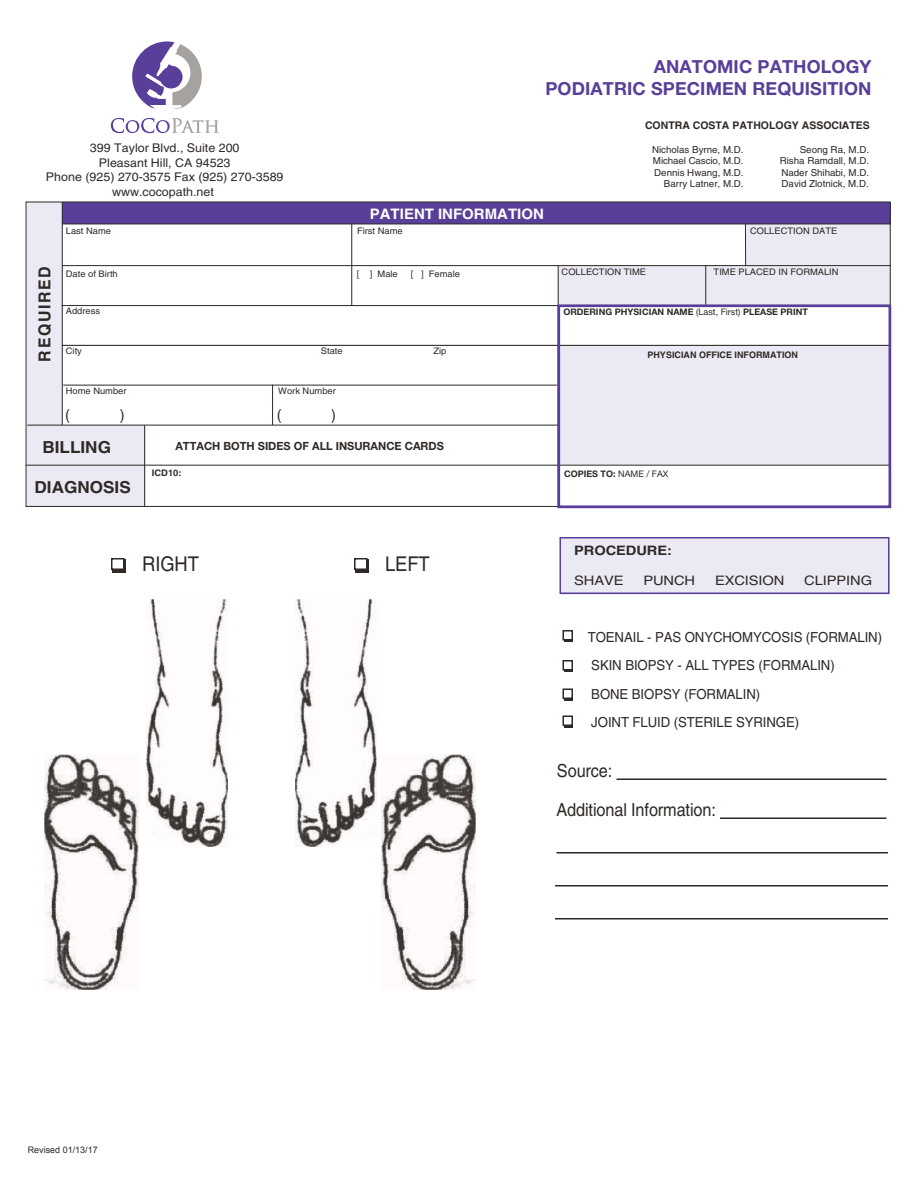
<style>
.page{position:relative;width:918px;height:1188px;background:#fff}
.page>*{position:absolute;margin:0;border:0;box-sizing:border-box;transform-origin:0 0}
.t1{font:20.4px "Helvetica LT Std";letter-spacing:-.005em;color:#2e2926;scale:.9 1}
.t2{font:700 18px/21.6px "Helvetica Neue LT Std";letter-spacing:.005em;color:#593f99;text-align:right}
.t3{font:18px/38.5px "Helvetica LT Std";letter-spacing:-.005em;color:#2e2926;scale:.9 1}
.t4{font:700 16.5px "Helvetica LT Std";color:#2e2926;scale:1.04 1}
.t5{font:700 16.5px "Helvetica LT Std";letter-spacing:.1em;color:#2e2926;scale:.96 1}
.t6{font:15px "Helvetica Neue LT Std";color:#2e2926}
.t7{font:700 14.4px "Helvetica LT Std";color:#fff;scale:1.04 1}
.t8{font:13.8px/28.5px "Helvetica LT Std";letter-spacing:-.005em;color:#2e2926;scale:.95 1}
.t9{font:13.05px "Helvetica LT Std";letter-spacing:-.005em;color:#2e2926;scale:1.13 1}
.t10{font:700 13.05px "Helvetica LT Std";letter-spacing:-.005em;color:#2e2926;scale:1.13 1}
.t11{font:12px/14.4px "Helvetica LT Std";color:#2e2926;text-align:center;scale:1.04 1}
.t12{font:700 11.25px "Helvetica Neue LT Std";color:#2e2926}
.t13{font:700 10.5px "Helvetica LT Std";color:#2e2926}
.t14{font:9.75px "Helvetica LT Std";color:#2e2926}
.t15{font:9.6px/11.6px "Helvetica LT Std";color:#2e2926;text-align:right}
.t16{font:9px "Helvetica LT Std";color:#2e2926;scale:1.04 1}
.t17{font:700 9px "Helvetica Neue LT Std";color:#2e2926}
.t18{font:700 9px "Helvetica LT Std";color:#2e2926}
.t19{font:9px "Arial";color:#2e2926}
.t20{font:700 9px "Helvetica LT Std";color:#2e2926;scale:1.04 1}
.s1{font-weight:400}
</style>
<div class="page">
<div style="left:560px;top:538px;width:330px;height:57px;background:#ebe9f4"></div>
<div style="left:558px;top:265px;width:332px;height:40px;background:#ebe9f4"></div>
<div style="left:745px;top:224px;width:145px;height:43px;background:#ebe9f4"></div>
<div style="left:27px;top:465px;width:118px;height:41px;background:#ebe9f4"></div>
<div style="left:27px;top:425px;width:118px;height:41px;background:#ebe9f4"></div>
<div style="left:557px;top:345px;width:334px;height:119px;background:#ebe9f4"></div>
<div style="left:27px;top:203px;width:35px;height:222px;background:#ebe9f4"></div>
<svg style="left:111px;top:118px;width:108px;height:15px"></svg>
<svg style="left:132px;top:41px;width:70px;height:68px"></svg>
<div style="left:62px;top:202px;width:829px;height:22px;background:#593f99"></div>
<hr style="left:62px;top:202px;width:1px;height:223px;background:#2e2926">
<hr style="left:351px;top:224px;width:1px;height:82px;background:#2e2926">
<hr style="left:62px;top:224px;width:829px;height:1px;background:#2e2926">
<hr style="left:745px;top:224px;width:1px;height:42px;background:#2e2926">
<hr style="left:62px;top:345px;width:828px;height:1px;background:#2e2926">
<hr style="left:63px;top:385px;width:494px;height:1px;background:#2e2926">
<hr style="left:27px;top:425px;width:531px;height:1px;background:#2e2926">
<hr style="left:26px;top:465px;width:865px;height:1px;background:#2e2926">
<hr style="left:62px;top:265px;width:829px;height:1px;background:#2e2926">
<hr style="left:62px;top:305px;width:829px;height:1px;background:#2e2926">
<hr style="left:558px;top:266px;width:1px;height:240px;background:#2e2926">
<hr style="left:272px;top:385px;width:1px;height:40px;background:#2e2926">
<div style="left:557px;top:304px;width:334px;height:204px;border:3px solid #593f99"></div>
<hr style="left:144px;top:425px;width:1px;height:81px;background:#2e2926">
<hr style="left:705px;top:265px;width:1px;height:39px;background:#2e2926">
<img style="left:44px;top:754px;width:94px;height:235px">
<img style="left:146px;top:599px;width:81px;height:248px">
<div style="left:112px;top:560px;width:14px;height:13px;background:#2e2926"></div>
<div style="left:111px;top:558px;width:13px;height:12px;background:#fff;border:2px solid #2e2926"></div>
<div style="left:564px;top:632px;width:9px;height:10px;background:#2e2926"></div>
<div style="left:562px;top:630px;width:11px;height:10px;background:#fff;border:2px solid #2e2926"></div>
<div style="left:564px;top:662px;width:9px;height:10px;background:#2e2926"></div>
<div style="left:562px;top:660px;width:11px;height:10px;background:#fff;border:2px solid #2e2926"></div>
<div style="left:564px;top:690px;width:9px;height:10px;background:#2e2926"></div>
<div style="left:562px;top:688px;width:11px;height:11px;background:#fff;border:2px solid #2e2926"></div>
<div style="left:564px;top:717px;width:9px;height:11px;background:#2e2926"></div>
<div style="left:562px;top:716px;width:11px;height:10px;background:#fff;border:2px solid #2e2926"></div>
<div style="left:560px;top:537px;width:330px;height:57px;border:2px solid #593f99"></div>
<img style="left:381px;top:754px;width:94px;height:235px">
<img style="left:295px;top:599px;width:81px;height:248px">
<div style="left:356px;top:560px;width:13px;height:13px;background:#2e2926"></div>
<div style="left:354px;top:558px;width:14px;height:12px;background:#fff;border:2px solid #2e2926"></div>
<hr style="left:616px;top:778px;width:270px;height:2px;background:#2e2926">
<hr style="left:720px;top:818px;width:166px;height:1px;background:#2e2926">
<hr style="left:556px;top:852px;width:332px;height:2px;background:#2e2926">
<hr style="left:555px;top:885px;width:333px;height:1px;background:#2e2926">
<hr style="left:555px;top:918px;width:333px;height:2px;background:#2e2926">
<h2 class="t2" style="left:545px;top:55px;width:328px">ANATOMIC PATHOLOGY<br>PODIATRIC SPECIMEN REQUISITION</h2>
<h3 class="t11" style="left:46px;top:141px;width:230px">399 Taylor Blvd., Suite 200<br>Pleasant Hill, CA 94523<br>Phone (925) 270-3575 Fax (925) 270-3589 www.cocopath.net</h3>
<h3 class="t7" style="left:370px;top:205px;width:169px">PATIENT INFORMATION</h3>
<p class="t13" style="left:645px;top:119px;width:226px">CONTRA COSTA PATHOLOGY ASSOCIATES</p>
<p class="t15" style="left:652px;top:143px;width:93px">Nicholas Byrne, M.D.<br>Michael Cascio, M.D.<br>Dennis Hwang, M.D.<br>Barry Latner, M.D.</p>
<p class="t15" style="left:780px;top:143px;width:91px;text-align:justify;text-indent:20px">Seong Ra, M.D.<br>Risha Ramdall, M.D.<br>Nader Shihabi, M.D.</p>
<p class="t14" style="left:782px;top:178px;width:89px">David Zlotnick, M.D.</p>
<h3 class="t5" style="left:34px;top:362px;width:100px;rotate:-90deg">REQUIRED</h3>
<p class="t16" style="left:357px;top:225px;width:45px">First Name</p>
<p class="t16" style="left:750px;top:225px;width:85px">COLLECTION DATE</p>
<p class="t16" style="left:66px;top:225px;width:45px">Last Name</p>
<p class="t16" style="left:66px;top:269px;width:51px">Date of Birth</p>
<p class="t16" style="left:357px;top:269px;width:41px">[ ] Male</p>
<p class="t16" style="left:411px;top:269px;width:49px">[ ] Female</p>
<p class="t16" style="left:562px;top:267px;width:83px">COLLECTION TIME</p>
<p class="t16" style="left:714px;top:267px;width:122px">TIME PLACED IN FORMALIN</p>
<p class="t16" style="left:66px;top:305px;width:34px">Address</p>
<p class="t16" style="left:66px;top:345px;width:17px">City</p>
<p class="t16" style="left:321px;top:345px;width:22px">State</p>
<p class="t16" style="left:433px;top:345px;width:14px">Zip</p>
<p class="t16" style="left:66px;top:386px;width:60px">Home Number</p>
<p class="t16" style="left:278px;top:386px;width:57px">Work Number</p>
<h3 class="t6" style="left:66px;top:406px;width:5px">(</h3>
<h3 class="t6" style="left:121px;top:406px;width:5px">)</h3>
<h3 class="t6" style="left:277px;top:406px;width:5px">(</h3>
<h3 class="t6" style="left:332px;top:406px;width:5px">)</h3>
<p class="t17" style="left:563px;top:307px;width:246px">ORDERING PHYSICIAN NAME <span class="s1">(Last, First)</span> PLEASE PRINT</p>
<p class="t18" style="left:647px;top:349px;width:152px">PHYSICIAN OFFICE INFORMATION</p>
<h3 class="t4" style="left:42px;top:437px;width:67px">BILLING</h3>
<p class="t12" style="left:175px;top:439px;width:270px">ATTACH BOTH SIDES OF ALL INSURANCE CARDS</p>
<h3 class="t4" style="left:35px;top:478px;width:94px">DIAGNOSIS</h3>
<p class="t20" style="left:152px;top:467px;width:30px">ICD10:</p>
<h1 class="t1" style="left:142px;top:552px;width:64px">RIGHT</h1>
<h1 class="t1" style="left:385px;top:552px;width:51px">LEFT</h1>
<p class="t17" style="left:564px;top:468px;width:106px">COPIES TO: <span class="s1">NAME / FAX</span></p>
<h3 class="t10" style="left:574px;top:542px;width:88px">PROCEDURE:</h3>
<h3 class="t9" style="left:574px;top:573px;width:45px">SHAVE</h3>
<h3 class="t9" style="left:643px;top:573px;width:47px">PUNCH</h3>
<h3 class="t9" style="left:715px;top:573px;width:63px">EXCISION</h3>
<h3 class="t9" style="left:804px;top:573px;width:62px">CLIPPING</h3>
<h3 class="t8" style="left:588px;top:622px;width:311px">TOENAIL - PAS ONYCHOMYCOSIS (FORMALIN)<br>SKIN BIOPSY - ALL TYPES (FORMALIN)<br>BONE BIOPSY (FORMALIN)<br>JOINT FLUID (STERILE SYRINGE)</h3>
<h2 class="t3" style="left:556px;top:751px;width:179px">Source:<br>Additional Information:</h2>
<p class="t19" style="left:28px;top:1144px;width:72px">Revised 01/13/17</p>
</div>
